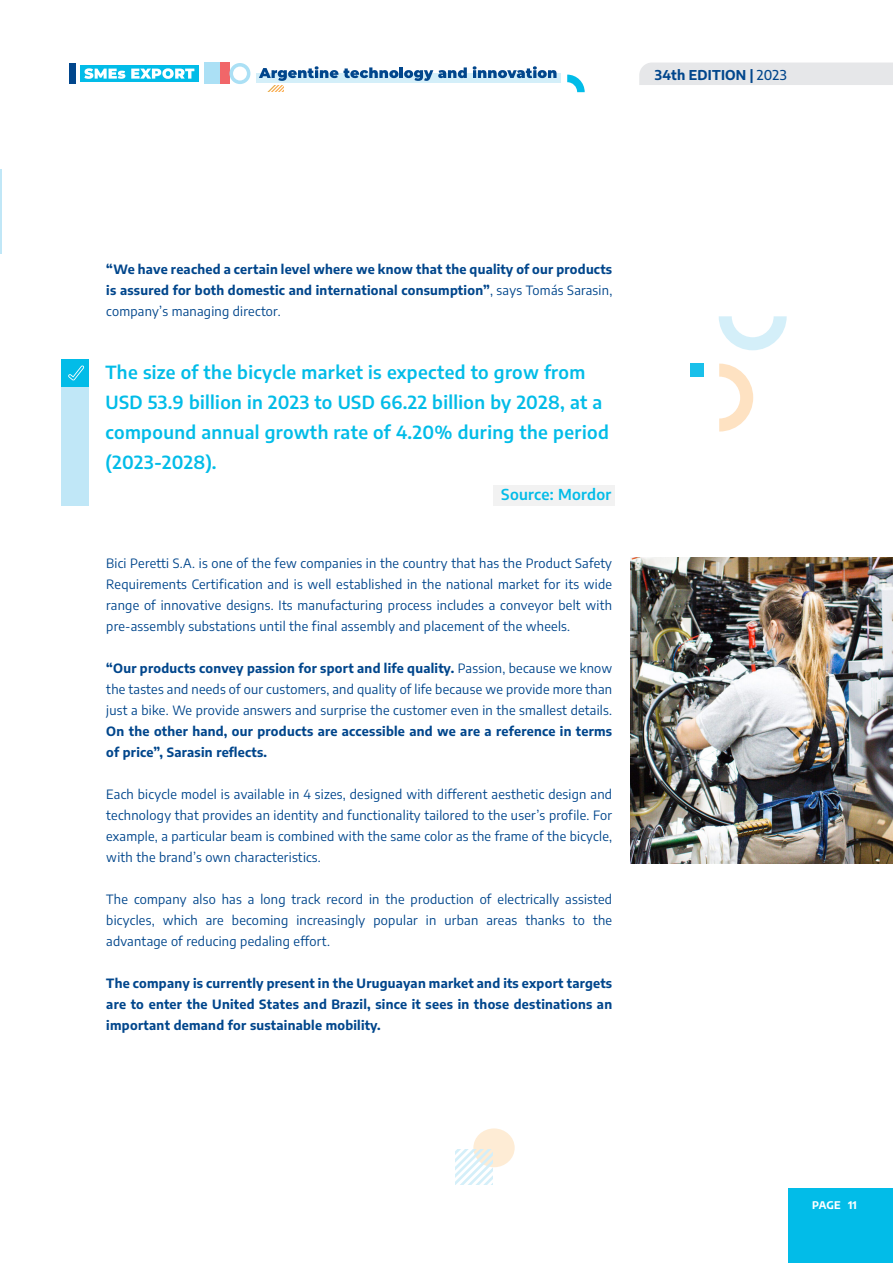
<style>
.page{position:relative;width:893px;height:1263px;background:#fff}
.page>*{position:absolute;margin:0;border:0;box-sizing:border-box;transform-origin:0 0}
.Destacados{font:600 18px/30px "Encode Sans";letter-spacing:.02em;color:#02bce8}
.Destacados-2{font:600 15px "Encode Sans";letter-spacing:.02em;color:#02bce8}
.t1{font:700 13.5px "Encode Sans";letter-spacing:.015em;color:#01468c}
.PÁRRAFO_PPAL{font:12.75px/21px "Encode Sans";letter-spacing:.02em;color:#01468c;text-align:justify}
.PÁRRAFO_PPAL-2{font:700 12.75px/21px "Encode Sans";letter-spacing:.02em;color:#01468c;text-align:justify}
.t2{font:700 10.5px "Encode Sans";letter-spacing:.005em;color:#fff}
.s1{font-weight:500}
.s2{font-weight:400}
.s3{font-weight:700}
</style>
<div class="page">
<div style="left:639px;top:63px;width:254px;height:22px;background:#e6e7e9"></div>
<div style="left:219px;top:63px;width:10px;height:21px;background:#f16669"></div>
<div style="left:204px;top:63px;width:15px;height:21px;background:#abe0f5"></div>
<svg style="left:229px;top:63px;width:21px;height:21px"></svg>
<div style="left:80px;top:65px;width:119px;height:17px;background:#02bce8"></div>
<div style="left:69px;top:63px;width:6px;height:21px;background:#01468c"></div>
<div style="left:256px;top:73px;width:305px;height:10px;background:#d4eff9"></div>
<svg style="left:567px;top:75px;width:18px;height:17px"></svg>
<svg style="left:259px;top:66px;width:208px;height:26px"></svg>
<svg style="left:473px;top:66px;width:84px;height:12px"></svg>
<svg style="left:84px;top:68px;width:41px;height:11px"></svg>
<svg style="left:131px;top:68px;width:63px;height:11px"></svg>
<div style="left:788px;top:1189px;width:105px;height:74px;background:#02bce8"></div>
<hr style="left:0;top:169px;width:1px;height:84px;background:#c0e7f7">
<svg style="left:719px;top:364px;width:34px;height:68px"></svg>
<svg style="left:719px;top:316px;width:68px;height:34px"></svg>
<div style="left:690px;top:363px;width:14px;height:14px;background:#1ac0ea"></div>
<img style="left:630px;top:557px;width:263px;height:307px">
<div style="left:473px;top:1128px;width:42px;height:39px;background:#feecd5;border-radius:50%"></div>
<svg style="left:455px;top:1150px;width:37px;height:34px"></svg>
<div style="left:61px;top:360px;width:27px;height:146px;background:#c0e7f7"></div>
<div style="left:61px;top:360px;width:27px;height:27px;background:#02bce8"></div>
<svg style="left:68px;top:365px;width:16px;height:16px"></svg>
<div style="left:493px;top:485px;width:121px;height:21px;background:#f2f2f2"></div>
<p class="t1" style="left:655px;top:66px;width:133px">34th EDITION | <span class="s1">2023</span></p>
<p class="PÁRRAFO_PPAL-2" style="left:106px;top:258px;width:507px">“We have reached a certain level where we know that the quality of our products is assured for both domestic and international consumption”<span class="s2">, says Tomás Sarasin, company’s managing director.</span></p>
<p class="Destacados" style="left:105px;top:356px;width:505px">The size of the bicycle market is expected to grow from USD 53.9 billion in 2023 to USD 66.22 billion by 2028, at a compound annual growth rate of 4.20% during the period (2023-2028).</p>
<p class="Destacados-2" style="left:501px;top:484px;width:112px">Source: Mordor</p>
<p class="PÁRRAFO_PPAL" style="left:106px;top:552px;width:507px">Bici Peretti S.A. is one of the few companies in the country that has the Product Safety Requirements Certification and is well established in the national market for its wide range of innovative designs. Its manufacturing process includes a conveyor belt with pre-assembly substations until the final assembly and placement of the wheels.</p>
<p class="PÁRRAFO_PPAL" style="left:106px;top:657px;width:507px"><span class="s3">“Our products convey passion for sport and life quality.</span> Passion, because we know the tastes and needs of our customers, and quality of life because we provide more than just a bike. We provide answers and surprise the customer even in the smallest details.<br><span class="s3">On the other hand, our products are accessible and we are a reference in terms of price”, Sarasin reflects.</span></p>
<p class="PÁRRAFO_PPAL" style="left:106px;top:783px;width:507px">Each bicycle model is available in 4 sizes, designed with different aesthetic design and technology that provides an identity and functionality tailored to the user’s profile. For example, a particular beam is combined with the same color as the frame of the bicycle, with the brand’s own characteristics.</p>
<p class="PÁRRAFO_PPAL" style="left:106px;top:888px;width:507px">The company also has a long track record in the production of electrically assisted bicycles, which are becoming increasingly popular in urban areas thanks to the advantage of reducing pedaling effort.</p>
<p class="PÁRRAFO_PPAL-2" style="left:106px;top:972px;width:507px">The company is currently present in the Uruguayan market and its export targets are to enter the United States and Brazil, since it sees in those destinations an important demand for sustainable mobility.</p>
<p class="t2" style="left:812px;top:1197px;width:46px">PAGE 11</p>
</div>
